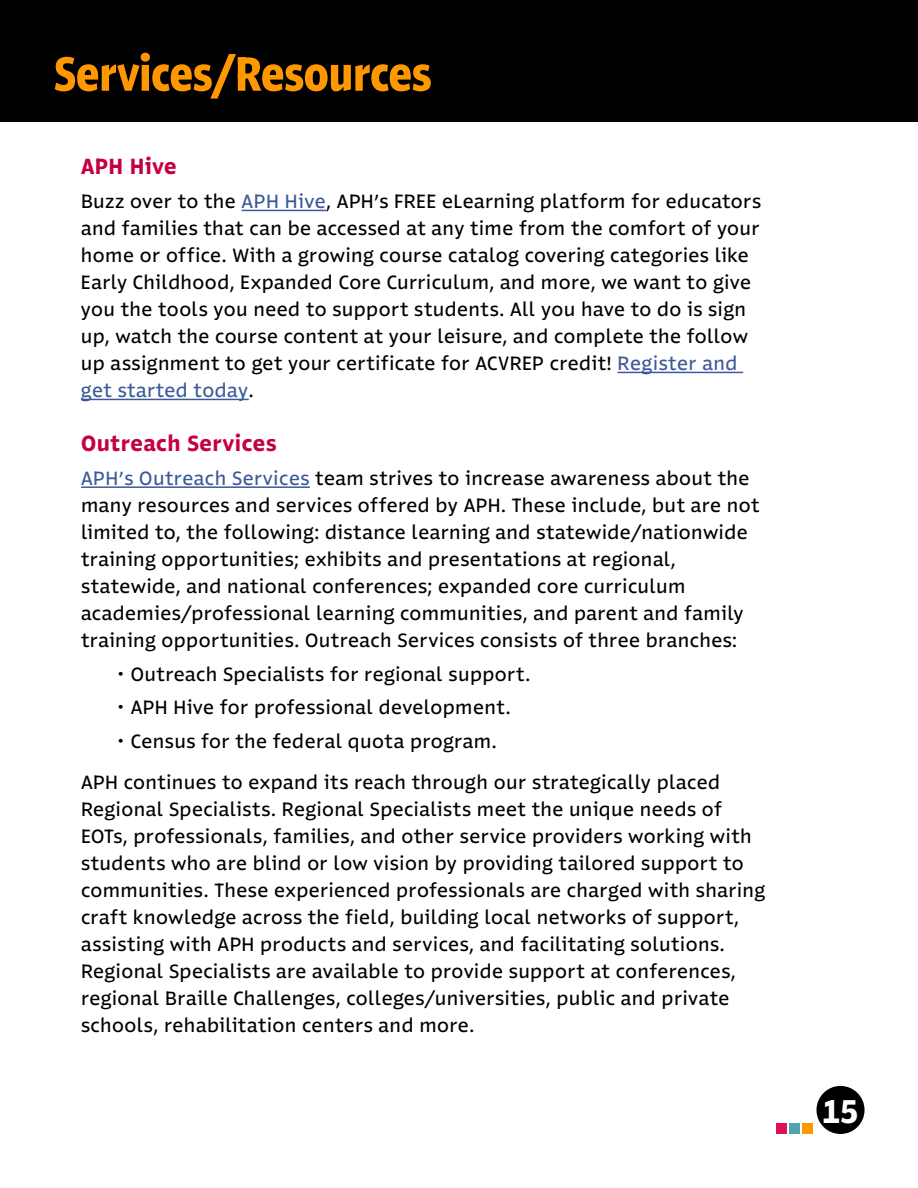
<style>
.page{position:relative;width:918px;height:1188px;background:#fff}
.page>*{position:absolute;margin:0;border:0;box-sizing:border-box;transform-origin:0 0}
.t1{font:52.5px "Lsqsmq APH Variable Beta 2";letter-spacing:-.005em;color:#ff9800}
.t2{font:36px "Yqjqcq APH Variable Beta 2";color:#fff}
.t3{font:24px "Skmvby APH Variable Beta 2";letter-spacing:.025em;color:#c50042}
.t4{font:21px/27px "Rcmbxk APH Variable Beta 2";letter-spacing:.02em;color:#000}
.s1{color:#3c5a99}
</style>
<div class="page">
<div style="left:816px;top:1086px;width:49px;height:48px;background:#000;border-radius:50%"></div>
<div style="left:777px;top:1123px;width:10px;height:11px;background:#de115b"></div>
<div style="left:790px;top:1123px;width:10px;height:11px;background:#4fa4b0"></div>
<div style="left:802px;top:1123px;width:11px;height:11px;background:#ff9800"></div>
<hr style="left:81px;top:486px;width:229px;height:2px;background:#3c5a99">
<div style="left:0;top:0;width:918px;height:122px;background:#000"></div>
<hr style="left:242px;top:210px;width:84px;height:1px;background:#3c5a99">
<hr style="left:618px;top:372px;width:125px;height:1px;background:#3c5a99">
<hr style="left:81px;top:399px;width:168px;height:1px;background:#3c5a99">
<h1 class="t1" style="left:54px;top:46px;width:379px">Services/Resources</h1>
<h3 class="t3" style="left:81px;top:154px;width:97px">APH Hive</h3>
<p class="t4" style="left:81px;top:188px;width:681px">Buzz over to the <span class="s1">APH Hive</span>, APH’s FREE eLearning platform for educators and families that can be accessed at any time from the comfort of your home or office. With a growing course catalog covering categories like Early Childhood, Expanded Core Curriculum, and more, we want to give you the tools you need to support students. All you have to do is sign up, watch the course content at your leisure, and complete the follow up assignment to get your certificate for ACVREP credit! <span class="s1">Register and get started today</span>.</p>
<h3 class="t3" style="left:81px;top:431px;width:197px">Outreach Services</h3>
<p class="t4" style="left:81px;top:465px;width:680px"><span class="s1">APH’s Outreach Services</span> team strives to increase awareness about the many resources and services offered by APH. These include, but are not limited to, the following: distance learning and statewide/nationwide training opportunities; exhibits and presentations at regional, statewide, and national conferences; expanded core curriculum academies/professional learning communities, and parent and family training opportunities. Outreach Services consists of three branches:</p>
<p class="t4" style="left:117px;top:661px;width:415px">• Outreach Specialists for regional support.</p>
<p class="t4" style="left:117px;top:694px;width:395px">• APH Hive for professional development.</p>
<p class="t4" style="left:117px;top:728px;width:381px">• Census for the federal quota program.</p>
<p class="t4" style="left:81px;top:769px;width:686px">APH continues to expand its reach through our strategically placed Regional Specialists. Regional Specialists meet the unique needs of EOTs, professionals, families, and other service providers working with students who are blind or low vision by providing tailored support to communities. These experienced professionals are charged with sharing craft knowledge across the field, building local networks of support, assisting with APH products and services, and facilitating solutions.<br>Regional Specialists are available to provide support at conferences, regional Braille Challenges, colleges/universities, public and private schools, rehabilitation centers and more.</p>
<h2 class="t2" style="left:822px;top:1092px;width:37px">15</h2>
</div>
